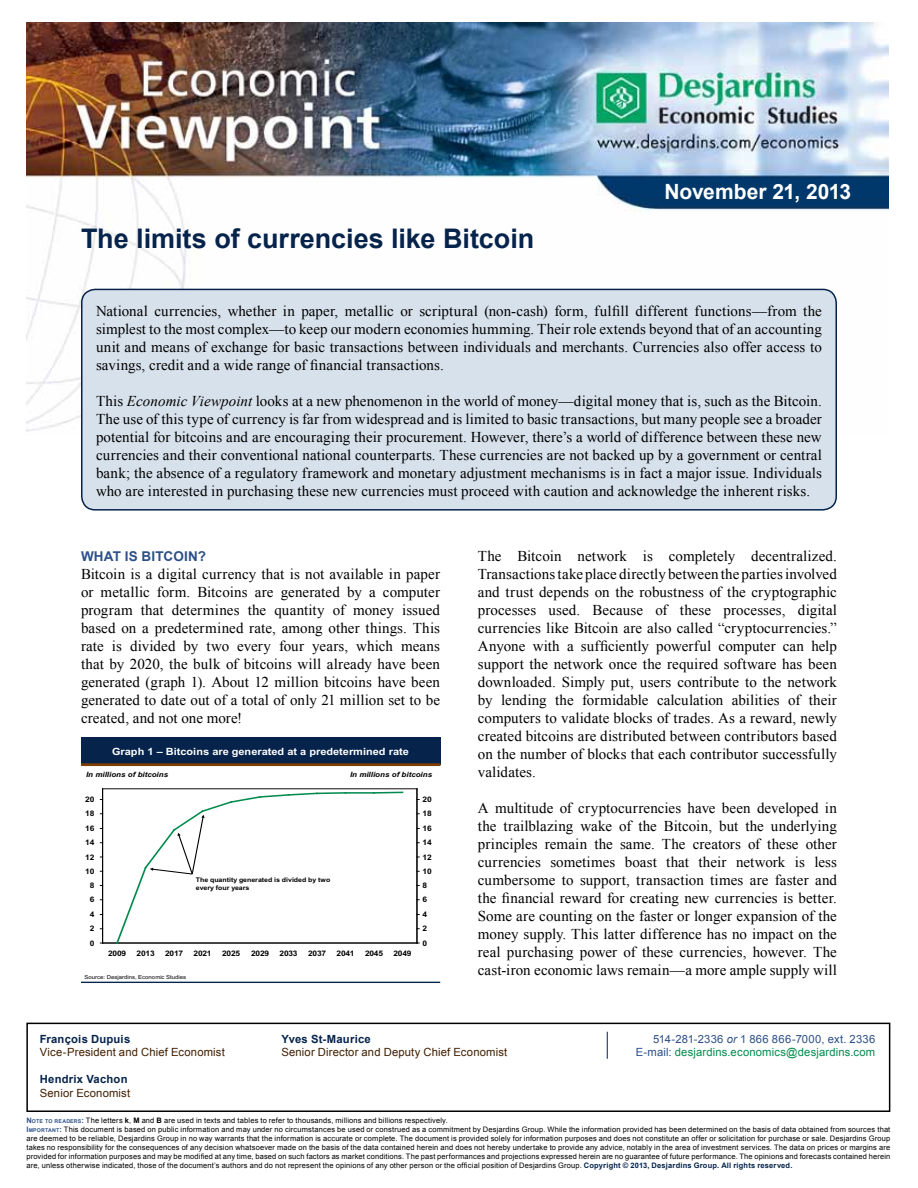
<style>
.page{position:relative;width:918px;height:1188px;background:#fff}
.page>*{position:absolute;margin:0;border:0;box-sizing:border-box;transform-origin:0 0}
.t1{font:700 27px "Arial";color:#05234b}
.t2{font:700 21px "Arial";letter-spacing:-.02em;color:#fff}
.t3{font:15px/18px "Times New Roman";letter-spacing:.005em;color:#000;text-align:justify}
.t4{font:700 13.5px "Arial";letter-spacing:.015em;color:#2d5088}
.t5{font:11.25px "Arial";letter-spacing:.015em;color:#401f00}
.t6{font:11.25px "Arial";letter-spacing:.015em;color:#008b4d}
.t7{font:700 11.25px "Arial";letter-spacing:.02em;color:#05234b}
.t8{font:11.25px "Arial";letter-spacing:.025em;color:#2d5088}
.t9{font:700 10.05px "Arial";color:#fff;scale:1.1 1}
.t10{font:700 7.65px "Arial";letter-spacing:-.025em;color:#000;scale:1.1 1}
.t11{font:7.5px/9px "Arial";letter-spacing:.02em;color:#000}
.t12{font:italic 700 7.2px "Arial";color:#000;scale:1.1 1}
.t13{font:700 6.45px/7.6px "Arial";color:#000;scale:1.1 1}
.t14{font:5.4px "Arial";letter-spacing:.005em;color:#000;scale:1.1 1}
.s1{font-style:italic}
.s2{color:#2d5088}
.s3{font-weight:700;color:#2d5088}
.s4{font-weight:700;font-size:5.25px;color:#2d5088}
.s5{font-weight:700}
.s6{font-weight:700;color:#05234b}
</style>
<div class="page">
<img style="left:26px;top:23px;width:862px;height:409px">
<div style="left:26px;top:1023px;width:864px;height:89px;border:2px solid #000"></div>
<svg style="left:607px;top:1032px;width:1px;height:27px"></svg>
<div style="left:82px;top:289px;width:754px;height:221px;background:#d7e1eb;border-radius:14px"></div>
<div style="left:81px;top:289px;width:756px;height:222px;border:2px solid #05234b;border-radius:14px"></div>
<div style="left:81px;top:737px;width:359px;height:27px;background:#05234b"></div>
<hr style="left:81px;top:763px;width:359px;height:3px;background:#803f00">
<hr style="left:81px;top:982px;width:359px;height:1px;background:#05234b">
<hr style="left:103px;top:789px;width:314px;height:1px;background:#000">
<hr style="left:102px;top:789px;width:1px;height:154px;background:#000">
<hr style="left:103px;top:943px;width:314px;height:1px;background:#000">
<hr style="left:345px;top:792px;width:29px;height:2px;background:#008b4d">
<svg style="left:372px;top:791px;width:32px;height:3px"></svg>
<hr style="left:417px;top:789px;width:1px;height:154px;background:#000">
<svg style="left:115px;top:792px;width:232px;height:152px"></svg>
<h1 class="t1" style="left:81px;top:221px;width:455px">The limits of currencies like Bitcoin</h1>
<h2 class="t2" style="left:664px;top:178px;width:188px">November 21, 2013</h2>
<p class="t3" style="left:96px;top:301px;width:727px">National currencies, whether in paper, metallic or scriptural (non-cash) form, fulfill different functions—from the simplest to the most complex—to keep our modern economies humming. Their role extends beyond that of an accounting unit and means of exchange for basic transactions between individuals and merchants. Currencies also offer access to savings, credit and a wide range of financial transactions.</p>
<p class="t3" style="left:96px;top:391px;width:727px">This <span class="s1">Economic Viewpoint</span> looks at a new phenomenon in the world of money—digital money that is, such as the Bitcoin.<br>The use of this type of currency is far from widespread and is limited to basic transactions, but many people see a broader potential for bitcoins and are encouraging their procurement. However, there’s a world of difference between these new currencies and their conventional national counterparts. These currencies are not backed up by a government or central bank; the absence of a regulatory framework and monetary adjustment mechanisms is in fact a major issue. Individuals who are interested in purchasing these new currencies must proceed with caution and acknowledge the inherent risks.</p>
<p class="t4" style="left:81px;top:547px;width:126px">What is Bitcoin?</p>
<p class="t3" style="left:81px;top:565px;width:361px">Bitcoin is a digital currency that is not available in paper or metallic form. Bitcoins are generated by a computer program that determines the quantity of money issued based on a predetermined rate, among other things. This rate is divided by two every four years, which means that by 2020, the bulk of bitcoins will already have been generated (graph 1). About 12 million bitcoins have been generated to date out of a total of only 21 million set to be created, and not one more!</p>
<p class="t9" style="left:112px;top:745px;width:271px">Graph 1 – Bitcoins are generated at a predetermined rate</p>
<p class="t12" style="left:86px;top:770px;width:76px">In millions of bitcoins</p>
<p class="t12" style="left:350px;top:770px;width:76px">In millions of bitcoins</p>
<p class="t10" style="left:85px;top:795px;width:10px">20</p>
<p class="t10" style="left:423px;top:795px;width:10px">20</p>
<p class="t10" style="left:85px;top:809px;width:10px">18</p>
<p class="t10" style="left:423px;top:809px;width:10px">18</p>
<p class="t10" style="left:85px;top:824px;width:10px">16</p>
<p class="t10" style="left:423px;top:824px;width:10px">16</p>
<p class="t10" style="left:85px;top:838px;width:10px">14</p>
<p class="t10" style="left:423px;top:838px;width:10px">14</p>
<p class="t10" style="left:85px;top:852px;width:10px">12</p>
<p class="t10" style="left:423px;top:852px;width:10px">12</p>
<p class="t10" style="left:85px;top:867px;width:10px">10</p>
<p class="t10" style="left:423px;top:867px;width:10px">10</p>
<p class="t10" style="left:90px;top:881px;width:6px">8</p>
<p class="t13" style="left:196px;top:876px;width:124px">The quantity generated is divided by two every four years</p>
<p class="t10" style="left:423px;top:881px;width:6px">8</p>
<p class="t10" style="left:90px;top:895px;width:6px">6</p>
<p class="t10" style="left:423px;top:895px;width:6px">6</p>
<p class="t10" style="left:90px;top:910px;width:6px">4</p>
<p class="t10" style="left:423px;top:910px;width:6px">4</p>
<p class="t10" style="left:90px;top:924px;width:6px">2</p>
<p class="t10" style="left:423px;top:924px;width:6px">2</p>
<p class="t10" style="left:90px;top:938px;width:6px">0</p>
<p class="t10" style="left:423px;top:938px;width:6px">0</p>
<p class="t10" style="left:108px;top:949px;width:18px">2009</p>
<p class="t10" style="left:137px;top:949px;width:18px">2013</p>
<p class="t10" style="left:165px;top:949px;width:18px">2017</p>
<p class="t10" style="left:194px;top:949px;width:18px">2021</p>
<p class="t10" style="left:222px;top:949px;width:18px">2025</p>
<p class="t10" style="left:251px;top:949px;width:18px">2029</p>
<p class="t10" style="left:280px;top:949px;width:18px">2033</p>
<p class="t10" style="left:308px;top:949px;width:18px">2037</p>
<p class="t10" style="left:337px;top:949px;width:18px">2041</p>
<p class="t10" style="left:365px;top:949px;width:18px">2045</p>
<p class="t10" style="left:394px;top:949px;width:18px">2049</p>
<p class="t14" style="left:85px;top:974px;width:94px">Source: Desjardins, Economic Studies</p>
<p class="t3" style="left:478px;top:547px;width:361px">The Bitcoin network is completely decentralized.<br>Transactions take place directly between the parties involved and trust depends on the robustness of the cryptographic processes used. Because of these processes, digital currencies like Bitcoin are also called “cryptocurrencies.” Anyone with a sufficiently powerful computer can help support the network once the required software has been downloaded. Simply put, users contribute to the network by lending the formidable calculation abilities of their computers to validate blocks of trades. As a reward, newly created bitcoins are distributed between contributors based on the number of blocks that each contributor successfully validates.</p>
<p class="t3" style="left:478px;top:799px;width:361px">A multitude of cryptocurrencies have been developed in the trailblazing wake of the Bitcoin, but the underlying principles remain the same. The creators of these other currencies sometimes boast that their network is less cumbersome to support, transaction times are faster and the financial reward for creating new currencies is better.<br>Some are counting on the faster or longer expansion of the money supply. This latter difference has no impact on the real purchasing power of these currencies, however. The cast-iron economic laws remain—a more ample supply will</p>
<p class="t7" style="left:40px;top:1032px;width:92px">François Dupuis</p>
<p class="t7" style="left:281px;top:1032px;width:91px">Yves St-Maurice</p>
<p class="t8" style="left:653px;top:1032px;width:224px">514-281-2336 <span class="s1">or</span> 1 866 866-7000, ext. 2336</p>
<p class="t5" style="left:40px;top:1045px;width:186px">Vice-President and Chief Economist</p>
<p class="t5" style="left:281px;top:1045px;width:227px">Senior Director and Deputy Chief Economist</p>
<p class="t6" style="left:636px;top:1045px;width:241px"><span class="s2">E-mail:</span> desjardins.economics@desjardins.com</p>
<p class="t7" style="left:40px;top:1072px;width:89px">Hendrix Vachon</p>
<p class="t5" style="left:40px;top:1086px;width:92px">Senior Economist</p>
<p class="t11" style="left:26px;top:1116px;width:866px"><span class="s3">N</span><span class="s4">OTE TO READERS</span><span class="s3">:</span> The letters <span class="s5">k</span>, <span class="s5">M</span> and <span class="s5">B</span> are used in texts and tables to refer to thousands, millions and billions respectively.<br><span class="s3">I</span><span class="s4">MPORTANT</span><span class="s3">:</span> This document is based on public information and may under no circumstances be used or construed as a commitment by Desjardins Group. While the information provided has been determined on the basis of data obtained from sources that are deemed to be reliable, Desjardins Group in no way warrants that the information is accurate or complete. The document is provided solely for information purposes and does not constitute an offer or solicitation for purchase or sale. Desjardins Group takes no responsibility for the consequences of any decision whatsoever made on the basis of the data contained herein and does not hereby undertake to provide any advice, notably in the area of investment services. The data on prices or margins are provided for information purposes and may be modified at any time, based on such factors as market conditions. The past performances and projections expressed herein are no guarantee of future performance. The opinions and forecasts contained herein are, unless otherwise indicated, those of the document’s authors and do not represent the opinions of any other person or the official position of Desjardins Group. <span class="s6">Copyright © 2013, Desjardins Group. All rights reserved.</span></p>
</div>
